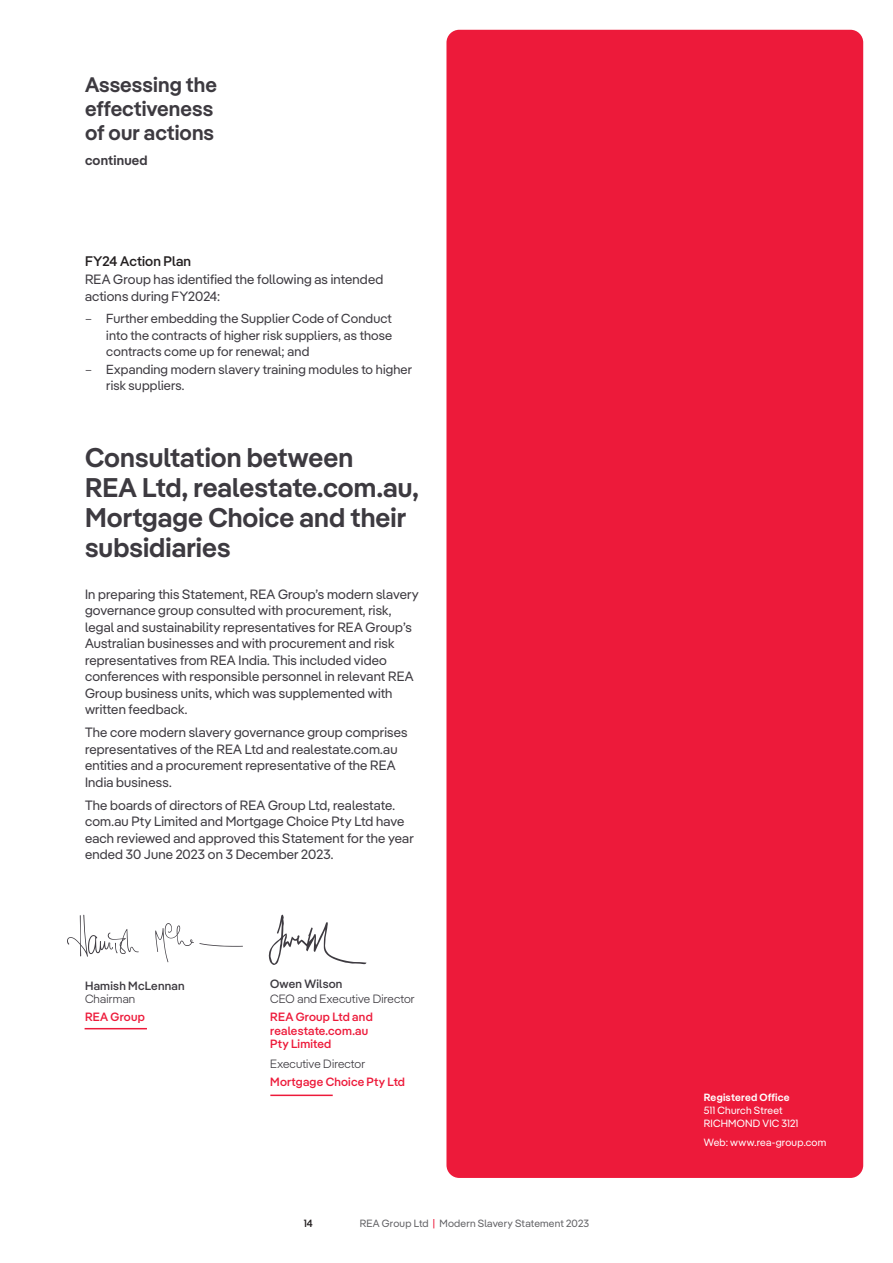
<style>
.page{position:relative;width:893px;height:1263px;background:#fff}
.page>*{position:absolute;margin:0;border:0;box-sizing:border-box;transform-origin:0 0}
.t1{font:600 27px/30px "REA Pangea";color:#3d3a40}
.t2{font:600 21px/24px "REA Pangea";letter-spacing:.005em;color:#3d3a40}
.t3{font:500 13.8px "REA Pangea";letter-spacing:.01em;color:#231f20}
.t4{font:13.5px/16.5px "REA Pangea";letter-spacing:.01em;color:#3d3a40}
.t5{font:600 13.5px "REA Pangea";letter-spacing:.015em;color:#3d3a40}
.t6{font:13.2px/16.2px "REA Pangea";letter-spacing:.015em;color:#3d3a40;text-align:justify}
.t7{font:500 12px/13.5px "REA Pangea";letter-spacing:.02em;color:#ed1a3a}
.t8{font:300 12px "REA Pangea";letter-spacing:.015em;color:#3d3a40}
.t9{font:500 12px "REA Pangea";letter-spacing:.02em;color:#3d3a40}
.t10{font:10.5px/12.8px "REA Pangea";letter-spacing:.02em;color:#fff}
.t11{font:10.5px "REA Pangea";letter-spacing:.02em;color:#636366}
.t12{font:600 10.5px "REA Pangea";letter-spacing:.02em;color:#fff}
.t13{font:500 10.5px "REA Pangea";color:#231f20}
.s1{font-weight:300}
.s2{color:#ed1a3a}
</style>
<div class="page">
<div style="left:446px;top:30px;width:417px;height:1148px;background:#ed1a3a;border-radius:13px"></div>
<svg style="left:67px;top:915px;width:72px;height:42px"></svg>
<svg style="left:155px;top:923px;width:88px;height:39px"></svg>
<hr style="left:85px;top:1028px;width:62px;height:1px;background:#ed1a3a">
<svg style="left:269px;top:915px;width:97px;height:50px"></svg>
<hr style="left:270px;top:1094px;width:63px;height:2px;background:#ed1a3a">
<h2 class="t2" style="left:85px;top:71px;width:133px">Assessing the effectiveness of our actions</h2>
<p class="t5" style="left:85px;top:150px;width:64px">continued</p>
<p class="t3" style="left:85px;top:251px;width:108px">FY24 Action Plan</p>
<p class="t4" style="left:85px;top:271px;width:300px">REA Group has identified the following as intended actions during FY2024:</p>
<p class="t6" style="left:106px;top:310px;width:287px;text-indent:-21px"><span class="s1">–</span> Further embedding the Supplier Code of Conduct into the contracts of higher risk suppliers, as those contracts come up for renewal; and</p>
<p class="t6" style="left:106px;top:360px;width:307px;text-indent:-21px"><span class="s1">–</span> Expanding modern slavery training modules to higher risk suppliers.</p>
<h1 class="t1" style="left:85px;top:441px;width:335px">Consultation between<br>REA Ltd, realestate.com.au,<br>Mortgage Choice and their subsidiaries</h1>
<p class="t4" style="left:85px;top:585px;width:335px">In preparing this Statement, REA Group’s modern slavery governance group consulted with procurement, risk, legal and sustainability representatives for REA Group’s Australian businesses and with procurement and risk representatives from REA India. This included video conferences with responsible personnel in relevant REA Group business units, which was supplemented with written feedback.</p>
<p class="t4" style="left:85px;top:723px;width:324px">The core modern slavery governance group comprises representatives of the REA Ltd and realestate.com.au entities and a procurement representative of the REA India business.</p>
<p class="t4" style="left:85px;top:796px;width:330px">The boards of directors of REA Group Ltd, realestate. com.au Pty Limited and Mortgage Choice Pty Ltd have each reviewed and approved this Statement for the year ended 30 June 2023 on 3 December 2023.</p>
<p class="t9" style="left:85px;top:977px;width:101px">Hamish McLennan</p>
<p class="t8" style="left:85px;top:991px;width:52px">Chairman</p>
<p class="t7" style="left:85px;top:1010px;width:61px">REA Group</p>
<p class="t9" style="left:270px;top:975px;width:74px">Owen Wilson</p>
<p class="t8" style="left:270px;top:991px;width:146px">CEO and Executive Director</p>
<p class="t7" style="left:270px;top:1009px;width:104px">REA Group Ltd and realestate.com.au<br>Pty Limited</p>
<p class="t8" style="left:270px;top:1055px;width:97px">Executive Director</p>
<p class="t7" style="left:270px;top:1074px;width:136px">Mortgage Choice Pty Ltd</p>
<p class="t13" style="left:304px;top:1215px;width:11px">14</p>
<p class="t11" style="left:360px;top:1216px;width:231px">REA Group Ltd <span class="s2">|</span> Modern Slavery Statement 2023</p>
<p class="t12" style="left:704px;top:1090px;width:87px">Registered Office</p>
<p class="t10" style="left:704px;top:1103px;width:96px">511 Church Street<br>RICHMOND VIC 3121</p>
<p class="t10" style="left:704px;top:1135px;width:124px">Web: www.rea-group.com</p>
</div>
